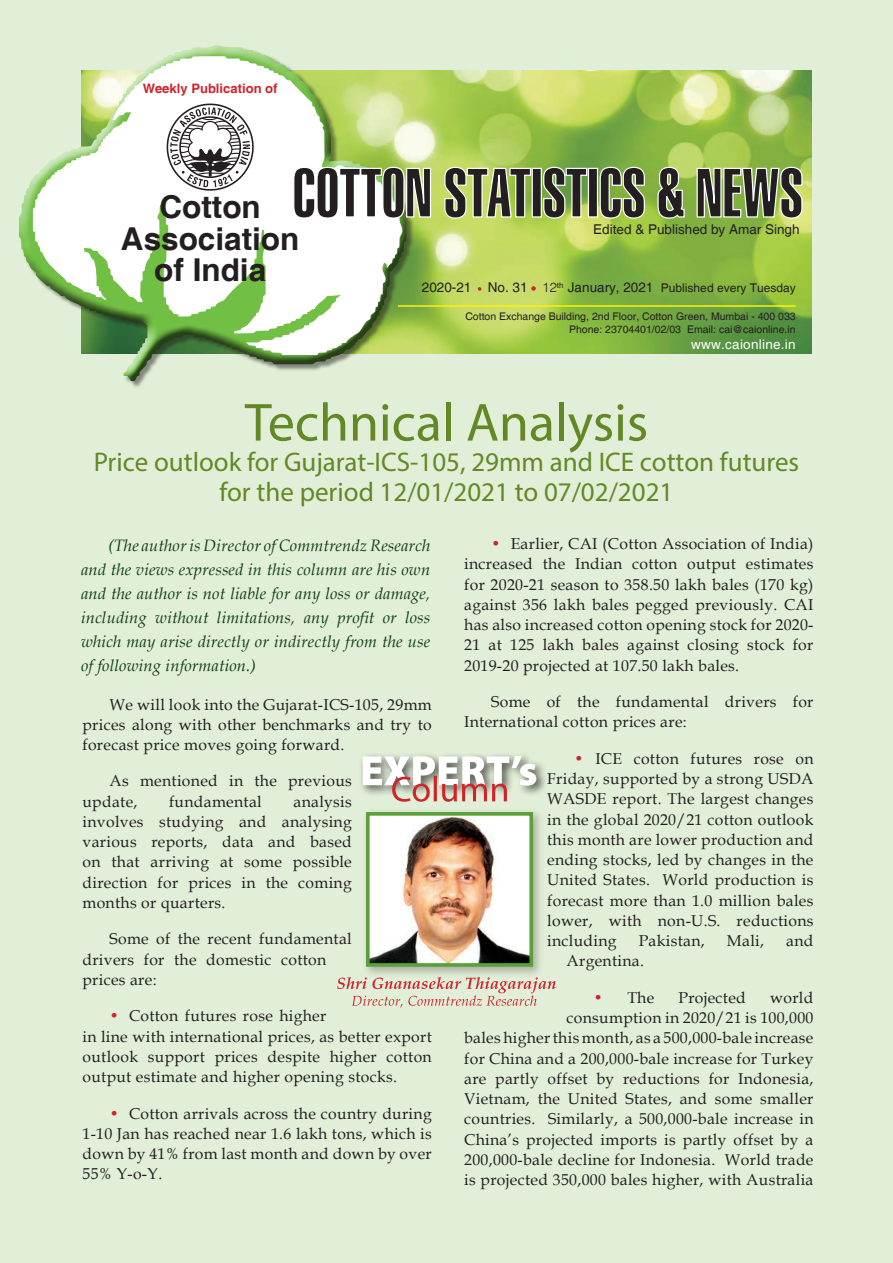
<style>
.page{position:relative;width:893px;height:1263px;background:#e2efd8}
.page>*{position:absolute;margin:0;border:0;box-sizing:border-box;transform-origin:0 0}
.SUB_HEAD{font:54px "Myriad Pro";color:#628925}
.t1{font:700 31.5px "Helvetica";color:#231f20}
.SUB_HEAD-2{font:27px/30px "Myriad Pro";color:#628925;text-align:center}
.BODY_TEXT{font:italic 16.5px/24px "Book Antiqua";letter-spacing:.01em;color:#0d3e13;text-align:justify}
.BODY_TEXT-2{font:15.75px/20.2px "Book Antiqua";letter-spacing:.02em;color:#231f20;text-align:justify}
.t2{font:13.5px "Helvetica";color:#231f20}
.t3{font:13.5px "Helvetica";letter-spacing:.02em;color:#fff}
.t4{font:700 13.05px "Helvetica";color:#d1232a}
.t5{font:10.5px "Helvetica";color:#231f20}
.s1{font-family:"Swiss 721 BT";font-weight:300}
.s2{font-size:12px}
.s3{color:#d1232a}
</style>
<div class="page">
<img style="left:414px;top:70px;width:398px;height:284px">
<div style="left:19px;top:45px;width:395px;height:343px;background:#231f20;opacity:.5"></div>
<div style="left:17px;top:44px;width:387px;height:338px;background:#fff;opacity:.75"></div>
<div style="left:18px;top:81px;width:389px;height:301px;background:#231f20;opacity:.75"></div>
<svg style="left:33px;top:56px;width:370px;height:299px;background:#d5e5c6"></svg>
<svg style="left:478px;top:287px;width:3px;height:4px"></svg>
<svg style="left:531px;top:286px;width:5px;height:5px"></svg>
<svg style="left:167px;top:104px;width:87px;height:87px;background:#bcbbbc"></svg>
<svg style="left:293px;top:146px;width:510px;height:73px;background:#849361"></svg>
<hr style="left:398px;top:305px;width:398px;height:2px;background:#fff101">
<svg style="left:337px;top:977px;width:219px;height:31px"></svg>
<div style="left:358px;top:752px;width:190px;height:46px;background:#231f20;opacity:.75"></div>
<svg style="left:363px;top:756px;width:173px;height:46px"></svg>
<div style="left:362px;top:808px;width:183px;height:171px;background:#231f20;opacity:.3"></div>
<img style="left:371px;top:817px;width:157px;height:145px">
<div style="left:366px;top:812px;width:167px;height:155px;border:4px solid #5b9f37"></div>
<p class="t4" style="left:143px;top:80px;width:136px">Weekly Publication of</p>
<p class="t1" style="left:159px;top:188px;width:103px">Cotton</p>
<p class="t1" style="left:121px;top:219px;width:180px">Association</p>
<p class="t1" style="left:154px;top:251px;width:113px">of India</p>
<p class="t2" style="left:593px;top:222px;width:208px">Edited &amp; Published by Amar Singh</p>
<p class="t2" style="left:422px;top:280px;width:375px">2020-21 No. 31 <span class="s1">12</span><sup>th</sup> January, 2021 <span class="s2">Published every Tuesday</span></p>
<p class="t5" style="left:465px;top:310px;width:332px">Cotton Exchange Building, 2nd Floor, Cotton Green, Mumbai - 400 033</p>
<p class="t5" style="left:569px;top:323px;width:228px">Phone: 23704401/02/03 Email: cai@caionline.in</p>
<p class="t3" style="left:691px;top:336px;width:106px">www.caionline.in</p>
<p class="SUB_HEAD" style="left:245px;top:389px;width:405px">Technical Analysis</p>
<p class="SUB_HEAD-2" style="left:94px;top:446px;width:707px">Price outlook for Gujarat-ICS-105, 29mm and ICE cotton futures for the period 12/01/2021 to 07/02/2021</p>
<p class="BODY_TEXT" style="left:81px;top:533px;width:351px;text-indent:27px">(The author is Director of Commtrendz Research and the views expressed in this column are his own and the author is not liable for any loss or damage, including without limitations, any profit or loss which may arise directly or indirectly from the use of following information.)</p>
<p class="BODY_TEXT-2" style="left:82px;top:694px;width:351px;text-indent:27px">We will look into the Gujarat-ICS-105, 29mm prices along with other benchmarks and try to forecast price moves going forward.</p>
<p class="BODY_TEXT-2" style="left:82px;top:771px;width:271px;text-indent:27px">As mentioned in the previous update,</p>
<p class="BODY_TEXT-2" style="left:82px;top:791px;width:271px;text-indent:211px">analysis involves studying and analysing various reports, data and based on that arriving at some possible direction for prices in the coming months or quarters.</p>
<p class="BODY_TEXT-2" style="left:82px;top:928px;width:271px;text-align:left;text-indent:27px">Some of the recent fundamental drivers for the domestic cotton prices are:</p>
<p class="BODY_TEXT-2" style="left:82px;top:1005px;width:351px;text-align:left;text-indent:27px"><span class="s3">•</span> Cotton futures rose higher<br>in line with international prices, as better export outlook support prices despite higher cotton output estimate and higher opening stocks.</p>
<p class="BODY_TEXT-2" style="left:82px;top:1103px;width:351px;text-indent:27px"><span class="s3">•</span> Cotton arrivals across the country during 1-10 Jan has reached near 1.6 lakh tons, which is down by 41% from last month and down by over 55% Y-o-Y.</p>
<p class="BODY_TEXT-2" style="left:169px;top:791px;width:94px">fundamental</p>
<p class="BODY_TEXT-2" style="left:464px;top:533px;width:351px;text-indent:27px"><span class="s3">•</span> Earlier, CAI (Cotton Association of India) increased the Indian cotton output estimates for 2020-21 season to 358.50 lakh bales (170 kg) against 356 lakh bales pegged previously. CAI has also increased cotton opening stock for 2020- 21 at 125 lakh bales against closing stock for 2019-20 projected at 107.50 lakh bales.</p>
<p class="BODY_TEXT-2" style="left:464px;top:691px;width:351px;text-indent:27px">Some of the fundamental drivers for<br>International cotton prices are:</p>
<p class="BODY_TEXT-2" style="left:547px;top:748px;width:268px;text-indent:27px"><span class="s3">•</span> ICE cotton futures rose on Friday, supported by a strong USDA WASDE report. The largest changes in the global 2020/21 cotton outlook this month are lower production and ending stocks, led by changes in the United States. World production is forecast more than 1.0 million bales lower, with non-U.S. reductions including</p>
<p class="BODY_TEXT-2" style="left:639px;top:930px;width:68px">Pakistan,</p>
<p class="BODY_TEXT-2" style="left:727px;top:930px;width:39px">Mali,</p>
<p class="BODY_TEXT-2" style="left:786px;top:930px;width:29px">and</p>
<p class="BODY_TEXT-2" style="left:567px;top:950px;width:79px">Argentina.</p>
<p class="BODY_TEXT-2" style="left:594px;top:987px;width:62px"><span class="s3">•</span> The</p>
<p class="BODY_TEXT-2" style="left:678px;top:987px;width:69px">Projected</p>
<p class="BODY_TEXT-2" style="left:464px;top:987px;width:351px;text-align:right">world<br>consumption in 2020/21 is 100,000<br>bales higher this month, as a 500,000-bale increase for China and a 200,000-bale increase for Turkey are partly offset by reductions for Indonesia, Vietnam, the United States, and some smaller countries. Similarly, a 500,000-bale increase in China’s projected imports is partly offset by a 200,000-bale decline for Indonesia. World trade is projected 350,000 bales higher, with Australia</p>
</div>
